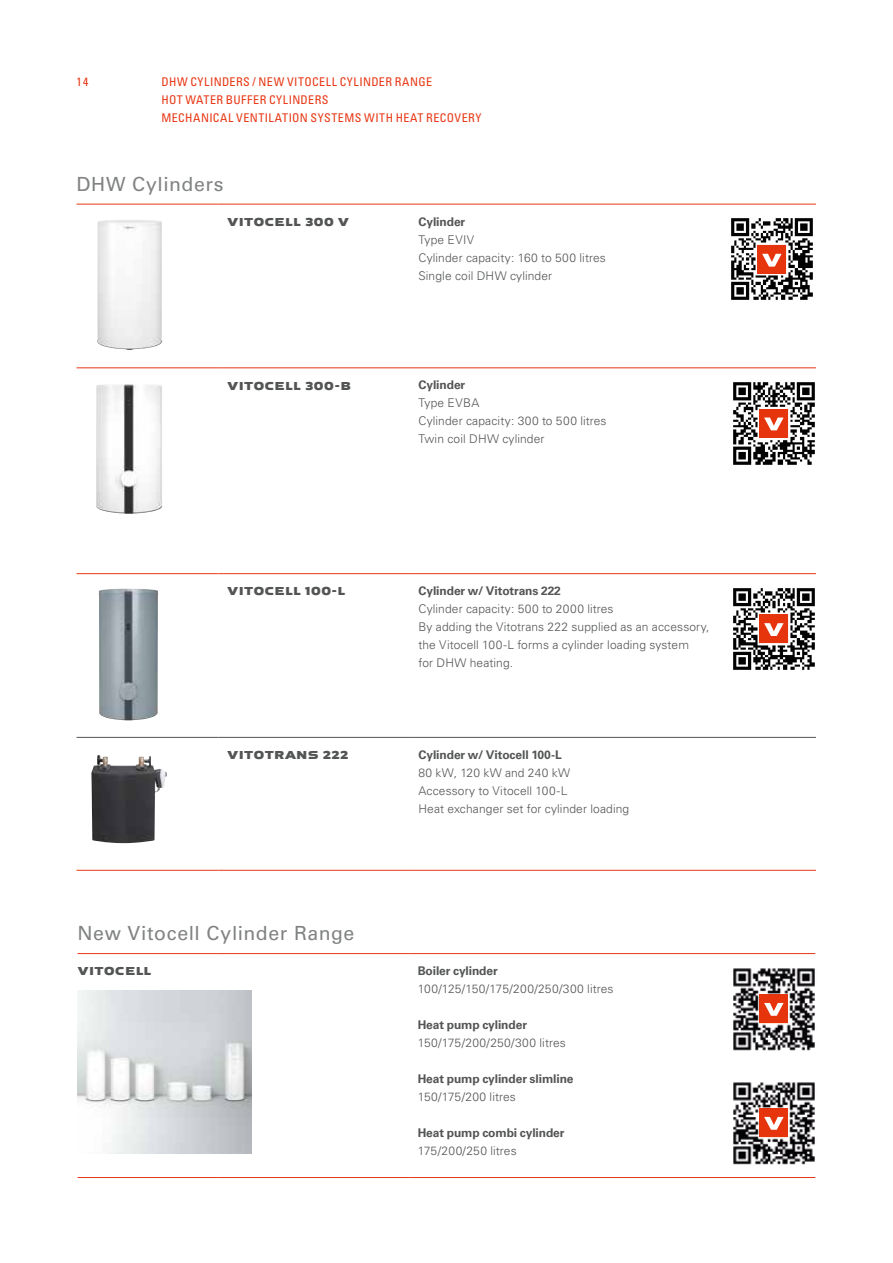
<style>
.page{position:relative;width:893px;height:1263px;background:#fff}
.page>*{position:absolute;margin:0;border:0;box-sizing:border-box;transform-origin:0 0}
.t1{font:19.5px "Univers LTCYR 55 Roman";letter-spacing:.03em;color:#818383}
.t2{font:300 12px/18px "Univers LTCYR 45";letter-spacing:.01em;color:#535454}
.t3{font:700 12px "Univers LTCYR 65";letter-spacing:-.005em;color:#535454}
.t4{font:condensed 12px/18px "Univers LTCYR 57";letter-spacing:.04em;color:#e83714}
.t5{font:700 12px "Viessmann";letter-spacing:.025em;color:#535454}
</style>
<div class="page">
<hr style="left:77px;top:204px;width:142px;height:1px;background:#e83714">
<hr style="left:219px;top:204px;width:191px;height:1px;background:#e83714">
<hr style="left:410px;top:204px;width:406px;height:1px;background:#e83714">
<hr style="left:77px;top:367px;width:142px;height:1px;background:#e83714">
<hr style="left:219px;top:367px;width:191px;height:1px;background:#e83714">
<hr style="left:410px;top:367px;width:406px;height:1px;background:#e83714">
<hr style="left:77px;top:573px;width:142px;height:1px;background:#e83714">
<hr style="left:219px;top:573px;width:191px;height:1px;background:#e83714">
<hr style="left:410px;top:573px;width:406px;height:1px;background:#e83714">
<hr style="left:77px;top:870px;width:142px;height:1px;background:#e83714">
<hr style="left:219px;top:870px;width:191px;height:1px;background:#e83714">
<hr style="left:410px;top:870px;width:406px;height:1px;background:#e83714">
<hr style="left:77px;top:737px;width:142px;height:1px;background:#535454">
<hr style="left:219px;top:737px;width:191px;height:1px;background:#535454">
<hr style="left:410px;top:737px;width:406px;height:1px;background:#535454">
<img style="left:97px;top:220px;width:66px;height:130px">
<img style="left:96px;top:384px;width:67px;height:130px">
<img style="left:99px;top:589px;width:59px;height:131px">
<img style="left:91px;top:755px;width:76px;height:88px">
<hr style="left:78px;top:953px;width:140px;height:1px;background:#e83714">
<hr style="left:218px;top:953px;width:191px;height:1px;background:#e83714">
<hr style="left:409px;top:953px;width:406px;height:1px;background:#e83714">
<hr style="left:78px;top:1177px;width:140px;height:1px;background:#e83714">
<hr style="left:218px;top:1177px;width:191px;height:1px;background:#e83714">
<hr style="left:409px;top:1177px;width:406px;height:1px;background:#e83714">
<img style="left:78px;top:990px;width:174px;height:163px">
<img style="left:731px;top:218px;width:82px;height:82px">
<div style="left:758px;top:245px;width:28px;height:29px;background:#e6340d"></div>
<svg style="left:762px;top:254px;width:20px;height:13px"></svg>
<img style="left:733px;top:382px;width:82px;height:83px">
<div style="left:760px;top:409px;width:28px;height:28px;background:#e6340d"></div>
<svg style="left:764px;top:418px;width:20px;height:12px"></svg>
<img style="left:733px;top:588px;width:82px;height:82px">
<div style="left:760px;top:615px;width:28px;height:28px;background:#e6340d"></div>
<svg style="left:764px;top:623px;width:20px;height:13px"></svg>
<img style="left:733px;top:1082px;width:82px;height:83px">
<div style="left:760px;top:1108px;width:28px;height:29px;background:#e6340d"></div>
<svg style="left:764px;top:1117px;width:20px;height:13px"></svg>
<img style="left:733px;top:968px;width:82px;height:83px">
<div style="left:760px;top:994px;width:28px;height:29px;background:#e6340d"></div>
<svg style="left:764px;top:1003px;width:20px;height:13px"></svg>
<p class="t4" style="left:77px;top:73px;width:13px">14</p>
<p class="t4" style="left:162px;top:73px;width:321px">DHW CYLINDERS / NEW VITOCELL CYLINDER RANGE<br>HOT WATER BUFFER CYLINDERS<br>MECHANICAL VENTILATION SYSTEMS WITH HEAT RECOVERY</p>
<h1 class="t1" style="left:77px;top:170px;width:149px">DHW Cylinders</h1>
<p class="t5" style="left:227px;top:214px;width:124px">VITOCELL 300 V</p>
<p class="t3" style="left:418px;top:213px;width:48px">Cylinder</p>
<p class="t2" style="left:418px;top:230px;width:189px">Type EVIV<br>Cylinder capacity: 160 to 500 litres<br>Single coil DHW cylinder</p>
<p class="t5" style="left:227px;top:377px;width:125px">VITOCELL 300-B</p>
<p class="t3" style="left:418px;top:377px;width:48px">Cylinder</p>
<p class="t2" style="left:418px;top:394px;width:190px">Type EVBA<br>Cylinder capacity: 300 to 500 litres<br>Twin coil DHW cylinder</p>
<p class="t5" style="left:227px;top:583px;width:120px">VITOCELL 100-L</p>
<p class="t3" style="left:418px;top:582px;width:144px">Cylinder w/ Vitotrans 222</p>
<p class="t2" style="left:418px;top:599px;width:293px">Cylinder capacity: 500 to 2000 litres<br>By adding the Vitotrans 222 supplied as an accessory, the Vitocell 100-L forms a cylinder loading system<br>for DHW heating.</p>
<p class="t5" style="left:227px;top:747px;width:123px">VITOTRANS 222</p>
<p class="t3" style="left:418px;top:746px;width:145px">Cylinder w/ Vitocell 100-L</p>
<p class="t2" style="left:418px;top:763px;width:212px">80 kW, 120 kW and 240 kW<br>Accessory to Vitocell 100-L<br>Heat exchanger set for cylinder loading</p>
<h1 class="t1" style="left:78px;top:920px;width:278px">New Vitocell Cylinder Range</h1>
<p class="t5" style="left:78px;top:963px;width:75px">VITOCELL</p>
<p class="t3" style="left:418px;top:962px;width:82px">Boiler cylinder</p>
<p class="t2" style="left:418px;top:979px;width:197px">100/125/150/175/200/250/300 litres</p>
<p class="t3" style="left:418px;top:1016px;width:111px">Heat pump cylinder</p>
<p class="t2" style="left:418px;top:1033px;width:150px">150/175/200/250/300 litres</p>
<p class="t3" style="left:418px;top:1070px;width:157px">Heat pump cylinder slimline</p>
<p class="t2" style="left:418px;top:1087px;width:100px">150/175/200 litres</p>
<p class="t3" style="left:418px;top:1124px;width:148px">Heat pump combi cylinder</p>
<p class="t2" style="left:418px;top:1141px;width:100px">175/200/250 litres</p>
</div>
